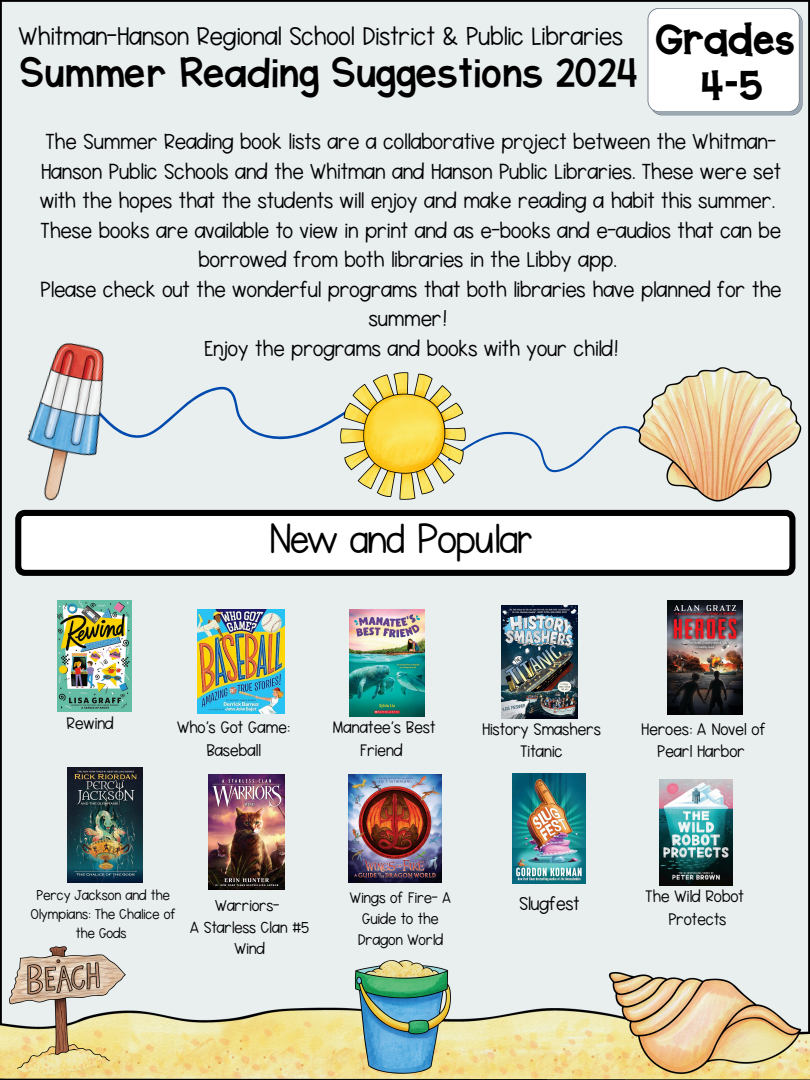
<style>
.page{position:relative;width:810px;height:1080px;background:#fff}
.page>*{position:absolute;margin:0;border:0;box-sizing:border-box;transform-origin:0 0}
.t1{font:40.62px "APL Kinder Peeps";color:#000}
.t2{font:40.31px "APL Real Talk";color:#000}
.t3{font:32.88px/45.6px "APL Border Hoarder";color:#000;text-align:center}
.t4{font:25px "APL Papa Troll";color:#000}
.t5{font:21.19px/29.5px "APL Papa Troll";color:#000;text-align:center}
.t6{font:18.12px "APL Papa Troll";color:#000}
.t7{font:16.25px/22.5px "APL Papa Troll";color:#000;text-align:center}
.t8{font:15.62px/21.6px "APL Papa Troll";color:#000;text-align:center}
.t9{font:15px/20.6px "APL Papa Troll";color:#000;text-align:center}
.t10{font:13.75px/19.2px "APL Papa Troll";color:#000;text-align:center}
.t11{font:7.5px "APL Papa Troll";color:#fff}
</style>
<div class="page">
<div style="left:0;top:0;width:810px;height:1007px;background:#e9eeef"></div>
<svg style="left:647px;top:8px;width:156px;height:107px"></svg>
<div style="left:93px;top:331px;width:259px;height:172px;background:#e9eeef"></div>
<div style="left:447px;top:382px;width:213px;height:128px;background:#e9eeef"></div>
<svg style="left:15px;top:510px;width:781px;height:66px"></svg>
<img style="left:0;top:1007px;width:810px;height:73px">
<img style="left:15px;top:337px;width:105px;height:173px">
<img style="left:638px;top:366px;width:165px;height:136px">
<img style="left:340px;top:371px;width:126px;height:129px">
<img style="left:9px;top:945px;width:118px;height:130px">
<img style="left:607px;top:972px;width:196px;height:103px">
<img style="left:355px;top:959px;width:96px;height:116px">
<img style="left:57px;top:600px;width:75px;height:112px">
<img style="left:197px;top:609px;width:88px;height:105px">
<img style="left:350px;top:609px;width:74px;height:108px">
<img style="left:501px;top:605px;width:76px;height:113px">
<img style="left:667px;top:600px;width:76px;height:115px">
<img style="left:68px;top:767px;width:75px;height:115px">
<img style="left:208px;top:775px;width:76px;height:115px">
<img style="left:349px;top:775px;width:92px;height:107px">
<img style="left:512px;top:773px;width:73px;height:111px">
<img style="left:660px;top:780px;width:72px;height:105px">
<p class="t4" style="left:18px;top:21px;width:605px">Whitman-Hanson Regional School District &amp; Public Libraries</p>
<p class="t3" style="left:655px;top:18px;width:141px">Grades<br>4-5</p>
<h6 class="t2" style="left:18px;top:46px;width:619px">Summer Reading Suggestions 2024</h6>
<h3 class="t5" style="left:39px;top:127px;width:743px">The Summer Reading book lists are a collaborative project between the Whitman-Hanson Public Schools and the Whitman and Hanson Public Libraries. These were set with the hopes that the students will enjoy and make reading a habit this summer.<br>These books are available to view in print and as e-books and e-audios that can be borrowed from both libraries in the Libby app.<br>Please check out the wonderful programs that both libraries have planned for the summer!<br>Enjoy the programs and books with your child!</h3>
<h6 class="t1" style="left:267px;top:515px;width:265px">New and Popular</h6>
<p class="t7" style="left:66px;top:712px;width:48px">Rewind</p>
<p class="t7" style="left:177px;top:716px;width:114px">Who's Got Game:<br>Baseball</p>
<p class="t7" style="left:332px;top:716px;width:105px">Manatee's Best<br>Friend</p>
<h6 class="t7" style="left:482px;top:718px;width:120px">History Smashers<br>Titanic</h6>
<h6 class="t7" style="left:641px;top:718px;width:126px">Heroes: A Novel of<br>Pearl Harbor</h6>
<p class="t11" style="left:401px;top:752px;width:4px">\</p>
<p class="t10" style="left:31px;top:885px;width:146px">Percy Jackson and the<br>Olympians: The Chalice of the Gods</p>
<h6 class="t8" style="left:190px;top:895px;width:120px">Warriors-<br>A Starless Clan #5<br>Wind</h6>
<p class="t7" style="left:645px;top:885px;width:100px">The Wild Robot<br>Protects</p>
<h5 class="t9" style="left:350px;top:888px;width:102px">Wings of Fire- A<br>Guide to the<br>Dragon World</h5>
<p class="t6" style="left:519px;top:892px;width:62px">Slugfest</p>
</div>
